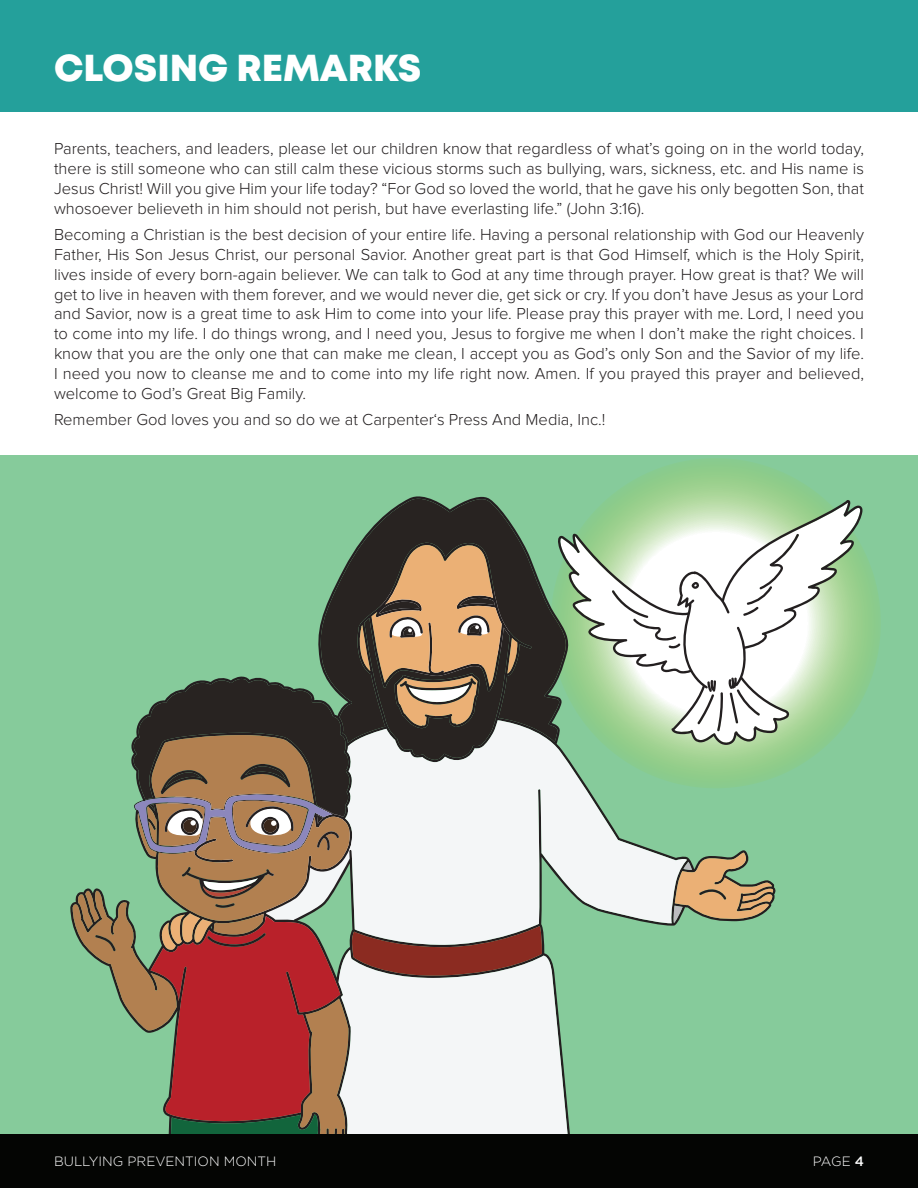
<style>
.page{position:relative;width:918px;height:1188px;background:#fff}
.page>*{position:absolute;margin:0;border:0;box-sizing:border-box;transform-origin:0 0}
.t1{font:37.5px "Mont Heavy DEMO";color:#fff}
.t2{font:300 16.5px/19.8px "Proxima Nova";color:#231f20;text-align:justify}
.t3{font:300 13.5px "Gotham";color:#fff}
.s1{font-weight:500}
</style>
<div class="page">
<div style="left:0;top:1134px;width:918px;height:54px;background:#040503"></div>
<div style="left:0;top:455px;width:918px;height:679px;background:#86cb9b"></div>
<svg style="left:318px;top:493px;width:250px;height:8px;background:#7ebd91"></svg>
<svg style="left:69px;top:501px;width:796px;height:633px"></svg>
<div style="left:0;top:0;width:918px;height:111px;background:#24a09b"></div>
<p class="t1" style="left:54px;top:47px;width:369px">CLOSING REMARKS</p>
<p class="t2" style="left:54px;top:140px;width:812px">Parents, teachers, and leaders, please let our children know that regardless of what’s going on in the world today, there is still someone who can still calm these vicious storms such as bullying, wars, sickness, etc. and His name is Jesus Christ! Will you give Him your life today? “For God so loved the world, that he gave his only begotten Son, that whosoever believeth in him should not perish, but have everlasting life.” (John 3:16).</p>
<p class="t2" style="left:54px;top:225px;width:812px">Becoming a Christian is the best decision of your entire life. Having a personal relationship with God our Heavenly Father, His Son Jesus Christ, our personal Savior. Another great part is that God Himself, which is the Holy Spirit, lives inside of every born-again believer. We can talk to God at any time through prayer. How great is that? We will get to live in heaven with them forever, and we would never die, get sick or cry. If you don’t have Jesus as your Lord and Savior, now is a great time to ask Him to come into your life. Please pray this prayer with me. Lord, I need you to come into my life. I do things wrong, and I need you, Jesus to forgive me when I don’t make the right choices. I know that you are the only one that can make me clean, I accept you as God’s only Son and the Savior of my life.<br>I need you now to cleanse me and to come into my life right now. Amen. If you prayed this prayer and believed, welcome to God’s Great Big Family.</p>
<p class="t2" style="left:54px;top:410px;width:553px">Remember God loves you and so do we at Carpenter‘s Press And Media, Inc.!</p>
<p class="t3" style="left:54px;top:1153px;width:224px">BULLYING PREVENTION MONTH</p>
<p class="t3" style="left:813px;top:1153px;width:53px">PAGE <span class="s1">4</span></p>
</div>
